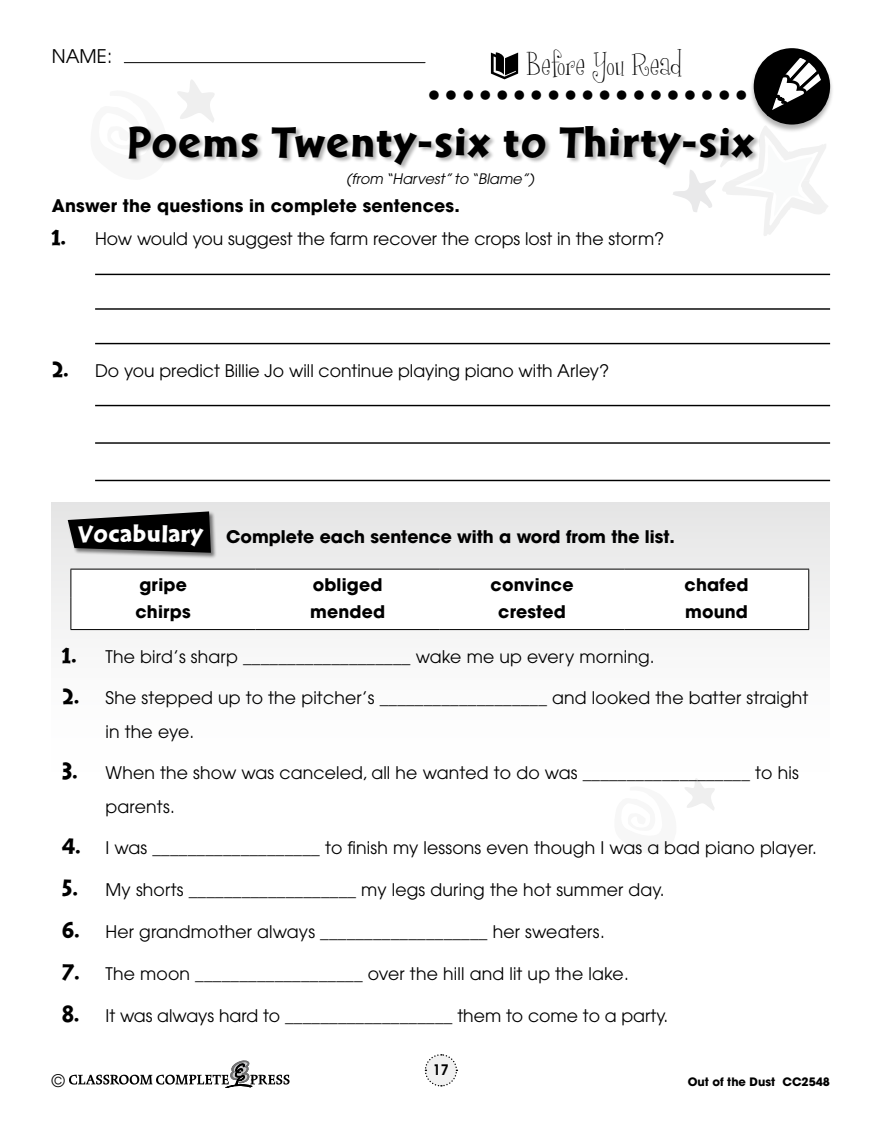
<style>
.page{position:relative;width:882px;height:1134px;background:#fff}
.page>*{position:absolute;margin:0;border:0;box-sizing:border-box;transform-origin:0 0}
.t1{font:44.71px "Cal Sans Heavy KB";letter-spacing:.035em;color:#000}
.t2{font:700 40.34px "Futura";color:#000}
.t3{font:30.28px "Girlsare Weird";letter-spacing:.01em;color:#000}
.t4{font:18.72px "Avant Garde";color:#000}
.t5{font:17.32px/33.2px "Avant Garde";letter-spacing:.01em;color:#000}
.t6{font:700 17.32px "Avant Garde";letter-spacing:.01em;color:#000}
.t7{font:italic 14.44px "Avant Garde";color:#000}
.t8{font:600 14.44px "Avant Garde";color:#000}
.t9{font:700 11.55px "Avant Garde";color:#000}
.s1{font-family:"Cal Sans Heavy KB";font-size:23.1px}
.s2{font-family:"Cal Sans Heavy KB";font-weight:400;font-size:25.11px;color:#fff}
</style>
<div class="page">
<hr style="left:124px;top:62px;width:301px;height:1px;background:#000">
<svg style="left:490px;top:52px;width:29px;height:28px"></svg>
<svg style="left:491px;top:52px;width:27px;height:27px"></svg>
<svg style="left:69px;top:1060px;width:221px;height:28px"></svg>
<svg style="left:424px;top:1054px;width:34px;height:33px"></svg>
<div style="left:749px;top:48px;width:85px;height:85px;background:#000;opacity:.3"></div>
<div style="left:754px;top:48px;width:76px;height:77px;background:#000;border-radius:50%"></div>
<svg style="left:766px;top:49px;width:64px;height:68px"></svg>
<svg style="left:177px;top:80px;width:38px;height:42px"></svg>
<svg style="left:673px;top:125px;width:156px;height:111px"></svg>
<div style="left:129px;top:126px;width:631px;height:45px;background:#000;opacity:.3"></div>
<div style="left:51px;top:502px;width:778px;height:511px;background:linear-gradient(to bottom,#ebebeb,#fff)"></div>
<hr style="left:95px;top:274px;width:735px;height:1px;background:#000">
<hr style="left:95px;top:308px;width:735px;height:2px;background:#000">
<hr style="left:95px;top:343px;width:735px;height:1px;background:#000">
<hr style="left:95px;top:405px;width:735px;height:1px;background:#000">
<hr style="left:95px;top:442px;width:735px;height:2px;background:#000">
<hr style="left:95px;top:480px;width:735px;height:1px;background:#000">
<svg style="left:612px;top:771px;width:107px;height:84px"></svg>
<svg style="left:72px;top:570px;width:736px;height:59px"></svg>
<hr style="left:71px;top:569px;width:184px;height:1px;background:#000">
<svg style="left:71px;top:569px;width:1px;height:28px"></svg>
<hr style="left:255px;top:569px;width:185px;height:1px;background:#000">
<hr style="left:440px;top:569px;width:184px;height:1px;background:#000">
<hr style="left:624px;top:569px;width:185px;height:1px;background:#000">
<hr style="left:71px;top:597px;width:1px;height:32px;background:#000">
<hr style="left:71px;top:629px;width:184px;height:1px;background:#000">
<hr style="left:255px;top:629px;width:185px;height:1px;background:#000">
<hr style="left:440px;top:629px;width:184px;height:1px;background:#000">
<hr style="left:624px;top:629px;width:185px;height:1px;background:#000">
<svg style="left:808px;top:569px;width:1px;height:28px"></svg>
<hr style="left:808px;top:597px;width:1px;height:32px;background:#000">
<div style="left:68px;top:511px;width:149px;height:48px;background:#000;opacity:.5"></div>
<svg style="left:68px;top:511px;width:143px;height:42px;background:#272727"></svg>
<p class="t4" style="left:52px;top:45px;width:62px">NAME:</p>
<h3 class="t3" style="left:527px;top:47px;width:157px">Before You Read</h3>
<h2 class="t2" style="left:427px;top:57px;width:323px">...................</h2>
<h1 class="t1" style="left:128px;top:116px;width:628px">Poems Twenty-six to Thirty-six</h1>
<p class="t6" style="left:52px;top:194px;width:410px">Answer the questions in complete sentences.</p>
<p class="t5" style="left:52px;top:222px;width:614px"><span class="s1">1.</span> How would you suggest the farm recover the crops lost in the storm?</p>
<p class="t7" style="left:346px;top:170px;width:193px">(from “Harvest”to “Blame”)</p>
<p class="t5" style="left:52px;top:355px;width:559px"><span class="s1">2.</span> Do you predict Billie Jo will continue playing piano with Arley?</p>
<p class="t6" style="left:78px;top:526px;width:598px"><span class="s2">Vocabulary</span> Complete each sentence with a word from the list.</p>
<p class="t6" style="left:139px;top:574px;width:49px">gripe</p>
<p class="t6" style="left:313px;top:574px;width:71px">obliged</p>
<p class="t6" style="left:491px;top:574px;width:84px">convince</p>
<p class="t6" style="left:685px;top:574px;width:65px">chafed</p>
<p class="t6" style="left:135px;top:600px;width:57px">chirps</p>
<p class="t6" style="left:310px;top:600px;width:77px">mended</p>
<p class="t6" style="left:498px;top:600px;width:69px">crested</p>
<p class="t6" style="left:685px;top:600px;width:64px">mound</p>
<p class="t5" style="left:62px;top:640px;width:594px"><span class="s1">1.</span> The bird’s sharp ___________________ wake me up every morning.</p>
<p class="t5" style="left:106px;top:682px;width:704px;text-indent:-43px"><span class="s1">2.</span> She stepped up to the pitcher’s ___________________ and looked the batter straight in the eye.</p>
<p class="t5" style="left:106px;top:756px;width:695px;text-indent:-43px"><span class="s1">3.</span> When the show was canceled, all he wanted to do was ___________________ to his parents.</p>
<p class="t5" style="left:62px;top:831px;width:756px"><span class="s1">4.</span> I was ___________________ to finish my lessons even though I was a bad piano player.</p>
<p class="t5" style="left:62px;top:873px;width:604px"><span class="s1">5.</span> My shorts ___________________ my legs during the hot summer day.</p>
<p class="t5" style="left:62px;top:915px;width:544px"><span class="s1">6.</span> Her grandmother always ___________________ her sweaters.</p>
<p class="t5" style="left:62px;top:957px;width:568px"><span class="s1">7.</span> The moon ___________________ over the hill and lit up the lake.</p>
<p class="t5" style="left:62px;top:999px;width:608px"><span class="s1">8.</span> It was always hard to ___________________ them to come to a party.</p>
<p class="t8" style="left:433px;top:1060px;width:18px">17</p>
<p class="t5" style="left:52px;top:1064px;width:14px">©</p>
<p class="t9" style="left:688px;top:1074px;width:144px">Out of the Dust CC2548</p>
</div>
